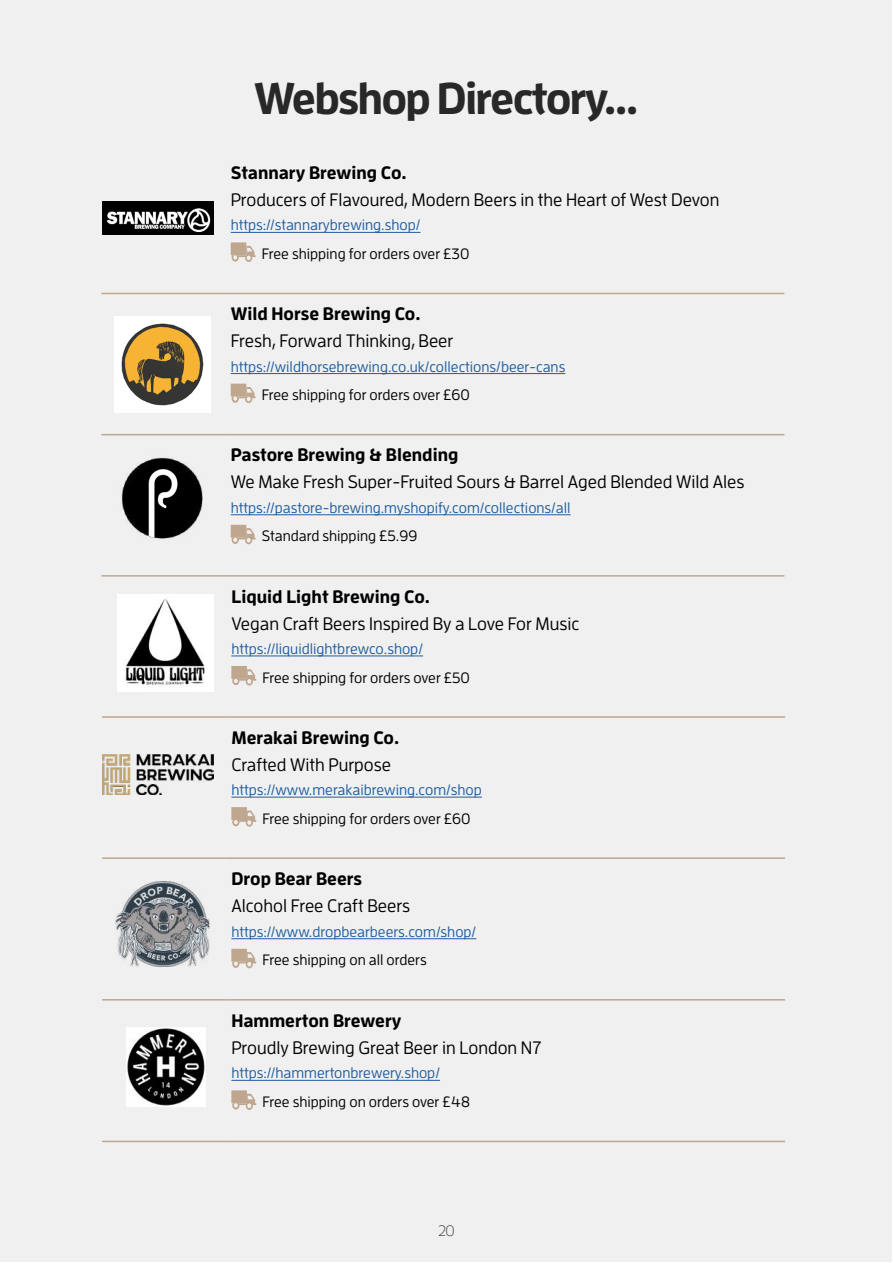
<style>
.page{position:relative;width:893px;height:1263px;background:#fff}
.page>*{position:absolute;margin:0;border:0;box-sizing:border-box;transform-origin:0 0}
.t1{font:700 44.4px "Enzo OT";letter-spacing:-.04em;color:#282829}
.t2{font:500 18px "Enzo OT";color:#000}
.t3{font:700 18px "Enzo OT";color:#000}
.t4{font:500 15px "Enzo OT";color:#205d9e}
.t5{font:500 15px "Enzo OT";color:#000}
.t6{font:300 15px "Enzo OT";color:#282829}
</style>
<div class="page">
<div style="left:1px;top:1px;width:891px;height:1261px;background:#f0f0f0"></div>
<hr style="left:101px;top:293px;width:124px;height:1px;background:#bfa68e">
<hr style="left:225px;top:293px;width:559px;height:1px;background:#bfa68e">
<hr style="left:231px;top:232px;width:189px;height:1px;background:#205d9e">
<svg style="left:231px;top:242px;width:25px;height:20px"></svg>
<img style="left:102px;top:202px;width:111px;height:33px">
<hr style="left:101px;top:434px;width:124px;height:1px;background:#bfa68e">
<hr style="left:225px;top:434px;width:559px;height:1px;background:#bfa68e">
<hr style="left:231px;top:373px;width:334px;height:1px;background:#205d9e">
<svg style="left:231px;top:384px;width:25px;height:19px"></svg>
<img style="left:114px;top:316px;width:96px;height:96px">
<hr style="left:101px;top:575px;width:124px;height:2px;background:#bfa68e">
<hr style="left:225px;top:575px;width:559px;height:2px;background:#bfa68e">
<hr style="left:231px;top:514px;width:340px;height:1px;background:#205d9e">
<svg style="left:231px;top:525px;width:25px;height:19px"></svg>
<img style="left:121px;top:457px;width:82px;height:82px">
<hr style="left:102px;top:716px;width:123px;height:2px;background:#bfa68e">
<hr style="left:225px;top:716px;width:560px;height:2px;background:#bfa68e">
<hr style="left:231px;top:656px;width:192px;height:1px;background:#205d9e">
<svg style="left:231px;top:666px;width:25px;height:19px"></svg>
<img style="left:118px;top:595px;width:95px;height:96px">
<hr style="left:102px;top:857px;width:123px;height:2px;background:#bfa68e">
<hr style="left:225px;top:857px;width:560px;height:2px;background:#bfa68e">
<hr style="left:231px;top:797px;width:251px;height:1px;background:#205d9e">
<svg style="left:231px;top:807px;width:25px;height:20px"></svg>
<img style="left:102px;top:754px;width:111px;height:41px">
<hr style="left:102px;top:999px;width:123px;height:1px;background:#bfa68e">
<hr style="left:225px;top:999px;width:560px;height:1px;background:#bfa68e">
<hr style="left:231px;top:938px;width:245px;height:1px;background:#205d9e">
<svg style="left:231px;top:949px;width:25px;height:19px"></svg>
<img style="left:116px;top:881px;width:93px;height:85px">
<hr style="left:102px;top:1141px;width:123px;height:1px;background:#bfa68e">
<hr style="left:225px;top:1141px;width:560px;height:1px;background:#bfa68e">
<hr style="left:231px;top:1080px;width:209px;height:1px;background:#205d9e">
<svg style="left:231px;top:1090px;width:25px;height:20px"></svg>
<img style="left:126px;top:1027px;width:79px;height:79px">
<h1 class="t1" style="left:254px;top:70px;width:386px">Webshop Directory...</h1>
<p class="t3" style="left:231px;top:161px;width:177px">Stannary Brewing Co.</p>
<p class="t2" style="left:231px;top:189px;width:490px">Producers of Flavoured, Modern Beers in the Heart of West Devon</p>
<p class="t4" style="left:231px;top:216px;width:191px">https://stannarybrewing.shop/</p>
<p class="t5" style="left:262px;top:245px;width:209px">Free shipping for orders over £30</p>
<p class="t3" style="left:231px;top:303px;width:191px">Wild Horse Brewing Co.</p>
<p class="t2" style="left:231px;top:330px;width:224px">Fresh, Forward Thinking, Beer</p>
<p class="t4" style="left:231px;top:358px;width:336px">https://wildhorsebrewing.co.uk/collections/beer-cans</p>
<p class="t5" style="left:262px;top:386px;width:210px">Free shipping for orders over £60</p>
<p class="t3" style="left:231px;top:444px;width:229px">Pastore Brewing &amp; Blending</p>
<p class="t2" style="left:231px;top:471px;width:515px">We Make Fresh Super-Fruited Sours &amp; Barrel Aged Blended Wild Ales</p>
<p class="t4" style="left:231px;top:499px;width:341px">https://pastore-brewing.myshopify.com/collections/all</p>
<p class="t5" style="left:262px;top:527px;width:157px">Standard shipping £5.99</p>
<p class="t3" style="left:231px;top:585px;width:200px">Liquid Light Brewing Co.</p>
<p class="t2" style="left:231px;top:613px;width:350px">Vegan Craft Beers Inspired By a Love For Music</p>
<p class="t4" style="left:231px;top:640px;width:193px">https://liquidlightbrewco.shop/</p>
<p class="t5" style="left:262px;top:668px;width:209px">Free shipping for orders over £50</p>
<p class="t3" style="left:231px;top:726px;width:169px">Merakai Brewing Co.</p>
<p class="t2" style="left:231px;top:754px;width:161px">Crafted With Purpose</p>
<p class="t4" style="left:231px;top:781px;width:252px">https://www.merakaibrewing.com/shop</p>
<p class="t5" style="left:262px;top:810px;width:210px">Free shipping for orders over £60</p>
<p class="t3" style="left:231px;top:868px;width:132px">Drop Bear Beers</p>
<p class="t2" style="left:231px;top:895px;width:180px">Alcohol Free Craft Beers</p>
<p class="t4" style="left:231px;top:923px;width:246px">https://www.dropbearbeers.com/shop/</p>
<p class="t5" style="left:262px;top:951px;width:166px">Free shipping on all orders</p>
<p class="t3" style="left:231px;top:1009px;width:172px">Hammerton Brewery</p>
<p class="t2" style="left:231px;top:1037px;width:312px">Proudly Brewing Great Beer in London N7</p>
<p class="t4" style="left:231px;top:1064px;width:210px">https://hammertonbrewery.shop/</p>
<p class="t5" style="left:262px;top:1093px;width:209px">Free shipping on orders over £48</p>
<p class="t6" style="left:438px;top:1222px;width:18px">20</p>
</div>
